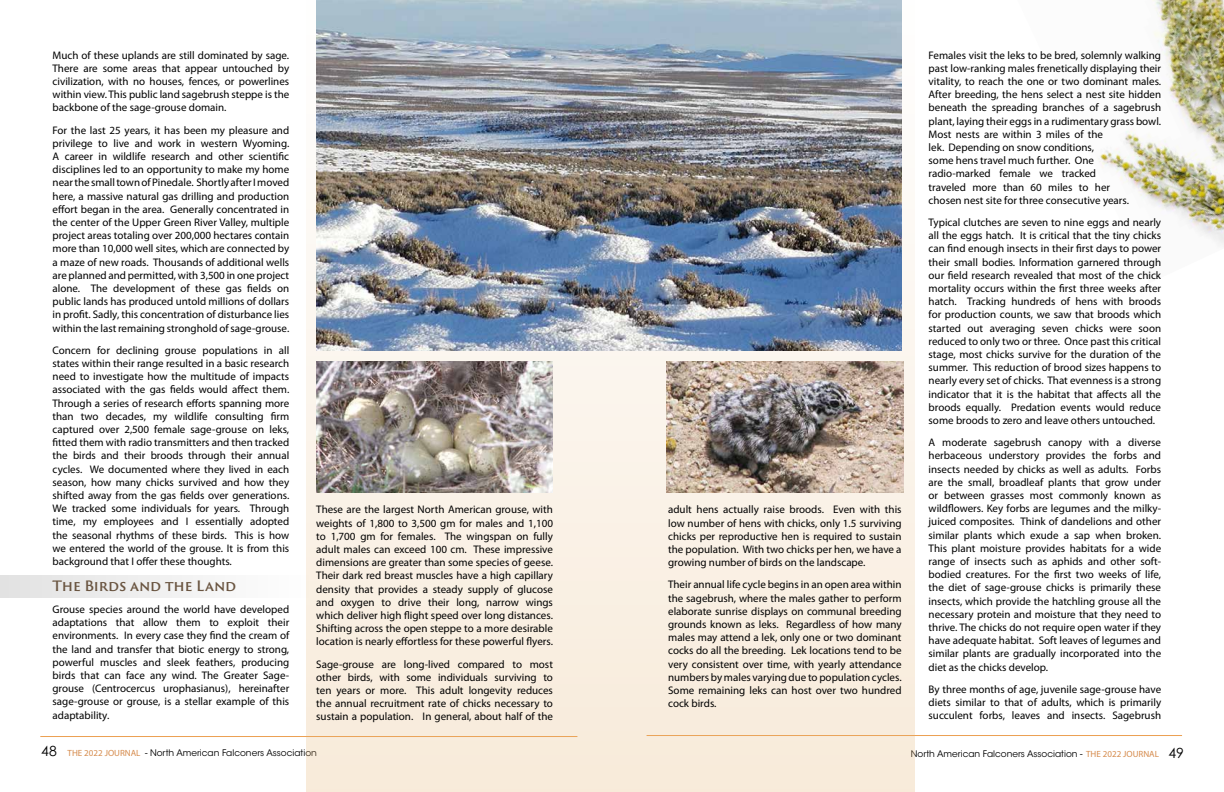
<style>
.page{position:relative;width:1224px;height:792px;background:#fff}
.page>*{position:absolute;margin:0;border:0;box-sizing:border-box;transform-origin:0 0}
.t1{font:600 14px "Trajan Sans Pro";letter-spacing:-.005em;color:#6a5541}
.t2{font:11px/13.2px "Myriad Pro";color:#000;text-align:justify}
.t3{font:9px "ITC Avant Garde Std";color:#000}
.t4{font:9px "Myriad Pro";color:#d68c4e}
.s1{font-family:"Century Gothic";font-size:14px;color:#000}
.s2{font-family:"Myriad Pro";color:#d68c4e}
.s3{font-family:"Century Gothic";font-size:14px}
</style>
<div class="page">
<hr style="left:40px;top:736px;width:537px;height:1px;background:#eca052">
<hr style="left:647px;top:735px;width:535px;height:1px;background:#eca052">
<img style="left:1098px;top:0;width:126px;height:245px">
<div style="left:306px;top:0;width:608px;height:792px;background:#f9efe2"></div>
<img style="left:316px;top:0;width:586px;height:351px">
<div style="left:0;top:575px;width:309px;height:23px;background:linear-gradient(to right,#e2e2e2,#fefefd)"></div>
<img style="left:316px;top:361px;width:237px;height:131px">
<img style="left:667px;top:361px;width:236px;height:131px">
<p class="t2" style="left:53px;top:48px;width:238px">Much of these uplands are still dominated by sage.<br>There are some areas that appear untouched by civilization, with no houses, fences, or powerlines within view. This public land sagebrush steppe is the backbone of the sage-grouse domain.</p>
<p class="t2" style="left:53px;top:123px;width:238px">For the last 25 years, it has been my pleasure and privilege to live and work in western Wyoming.<br>A career in wildlife research and other scientific disciplines led to an opportunity to make my home near the small town of Pinedale. Shortly after I moved here, a massive natural gas drilling and production effort began in the area. Generally concentrated in the center of the Upper Green River Valley, multiple project areas totaling over 200,000 hectares contain more than 10,000 well sites, which are connected by a maze of new roads. Thousands of additional wells are planned and permitted, with 3,500 in one project alone. The development of these gas fields on public lands has produced untold millions of dollars in profit. Sadly, this concentration of disturbance lies within the last remaining stronghold of sage-grouse.</p>
<p class="t2" style="left:53px;top:343px;width:238px">Concern for declining grouse populations in all states within their range resulted in a basic research need to investigate how the multitude of impacts associated with the gas fields would affect them.<br>Through a series of research efforts spanning more than two decades, my wildlife consulting firm captured over 2,500 female sage-grouse on leks, fitted them with radio transmitters and then tracked the birds and their broods through their annual cycles. We documented where they lived in each season, how many chicks survived and how they shifted away from the gas fields over generations.<br>We tracked some individuals for years. Through time, my employees and I essentially adopted the seasonal rhythms of these birds. This is how we entered the world of the grouse. It is from this background that I offer these thoughts.</p>
<p class="t1" style="left:53px;top:575px;width:185px">The Birds and the Land</p>
<p class="t2" style="left:53px;top:603px;width:238px">Grouse species around the world have developed adaptations that allow them to exploit their environments. In every case they find the cream of the land and transfer that biotic energy to strong, powerful muscles and sleek feathers, producing birds that can face any wind. The Greater Sage&shy;grouse (Centrocercus urophasianus), hereinafter sage-grouse or grouse, is a stellar example of this adaptability.</p>
<p class="t2" style="left:316px;top:503px;width:238px">These are the largest North American grouse, with weights of 1,800 to 3,500 gm for males and 1,100 to 1,700 gm for females. The wingspan on fully adult males can exceed 100 cm. These impressive dimensions are greater than some species of geese.<br>Their dark red breast muscles have a high capillary density that provides a steady supply of glucose and oxygen to drive their long, narrow wings which deliver high flight speed over long distances.<br>Shifting across the open steppe to a more desirable location is nearly effortless for these powerful flyers.</p>
<p class="t2" style="left:316px;top:657px;width:238px">Sage-grouse are long-lived compared to most other birds, with some individuals surviving to ten years or more. This adult longevity reduces the annual recruitment rate of chicks necessary to sustain a population. In general, about half of the</p>
<p class="t2" style="left:668px;top:503px;width:235px">adult hens actually raise broods. Even with this low number of hens with chicks, only 1.5 surviving chicks per reproductive hen is required to sustain the population. With two chicks per hen, we have a growing number of birds on the landscape.</p>
<p class="t2" style="left:668px;top:578px;width:235px">Their annual life cycle begins in an open area within the sagebrush, where the males gather to perform elaborate sunrise displays on communal breeding grounds known as leks. Regardless of how many males may attend a lek, only one or two dominant cocks do all the breeding. Lek locations tend to be very consistent over time, with yearly attendance numbers by males varying due to population cycles.<br>Some remaining leks can host over two hundred cock birds.</p>
<p class="t2" style="left:929px;top:48px;width:234px;text-align:left">Females visit the leks to be bred, solemnly walking past low-ranking males frenetically displaying their vitality, to reach the one or two dominant males.<br>After breeding, the hens select a nest site hidden beneath the spreading branches of a sagebrush plant, laying their eggs in a rudimentary grass bowl.<br>Most nests are within 3 miles of the<br>lek. Depending on snow conditions,<br>some hens travel much further. One<br>radio-marked female we tracked<br>traveled more than 60 miles to her<br>chosen nest site for three consecutive years.</p>
<p class="t2" style="left:929px;top:216px;width:234px">Typical clutches are seven to nine eggs and nearly all the eggs hatch. It is critical that the tiny chicks can find enough insects in their first days to power their small bodies. Information garnered through our field research revealed that most of the chick mortality occurs within the first three weeks after hatch. Tracking hundreds of hens with broods for production counts, we saw that broods which started out averaging seven chicks were soon reduced to only two or three. Once past this critical stage, most chicks survive for the duration of the summer. This reduction of brood sizes happens to nearly every set of chicks. That evenness is a strong indicator that it is the habitat that affects all the broods equally. Predation events would reduce some broods to zero and leave others untouched.</p>
<p class="t2" style="left:929px;top:436px;width:234px">A moderate sagebrush canopy with a diverse herbaceous understory provides the forbs and insects needed by chicks as well as adults. Forbs are the small, broadleaf plants that grow under or between grasses most commonly known as wildflowers. Key forbs are legumes and the milky&shy;juiced composites. Think of dandelions and other similar plants which exude a sap when broken.<br>This plant moisture provides habitats for a wide range of insects such as aphids and other soft&shy;bodied creatures. For the first two weeks of life, the diet of sage-grouse chicks is primarily these insects, which provide the hatchling grouse all the necessary protein and moisture that they need to thrive. The chicks do not require open water if they have adequate habitat. Soft leaves of legumes and similar plants are gradually incorporated into the diet as the chicks develop.</p>
<p class="t2" style="left:929px;top:682px;width:234px">By three months of age, juvenile sage-grouse have diets similar to that of adults, which is primarily succulent forbs, leaves and insects. Sagebrush</p>
<p class="t4" style="left:41px;top:748px;width:101px"><span class="s1">48</span> THE 2022 JOURNAL</p>
<p class="t3" style="left:145px;top:748px;width:173px">- North American Falconers Association</p>
<p class="t3" style="left:911px;top:748px;width:275px">North American Falconers Association - <span class="s2">THE 2022 JOURNAL</span> <span class="s3">49</span></p>
</div>
